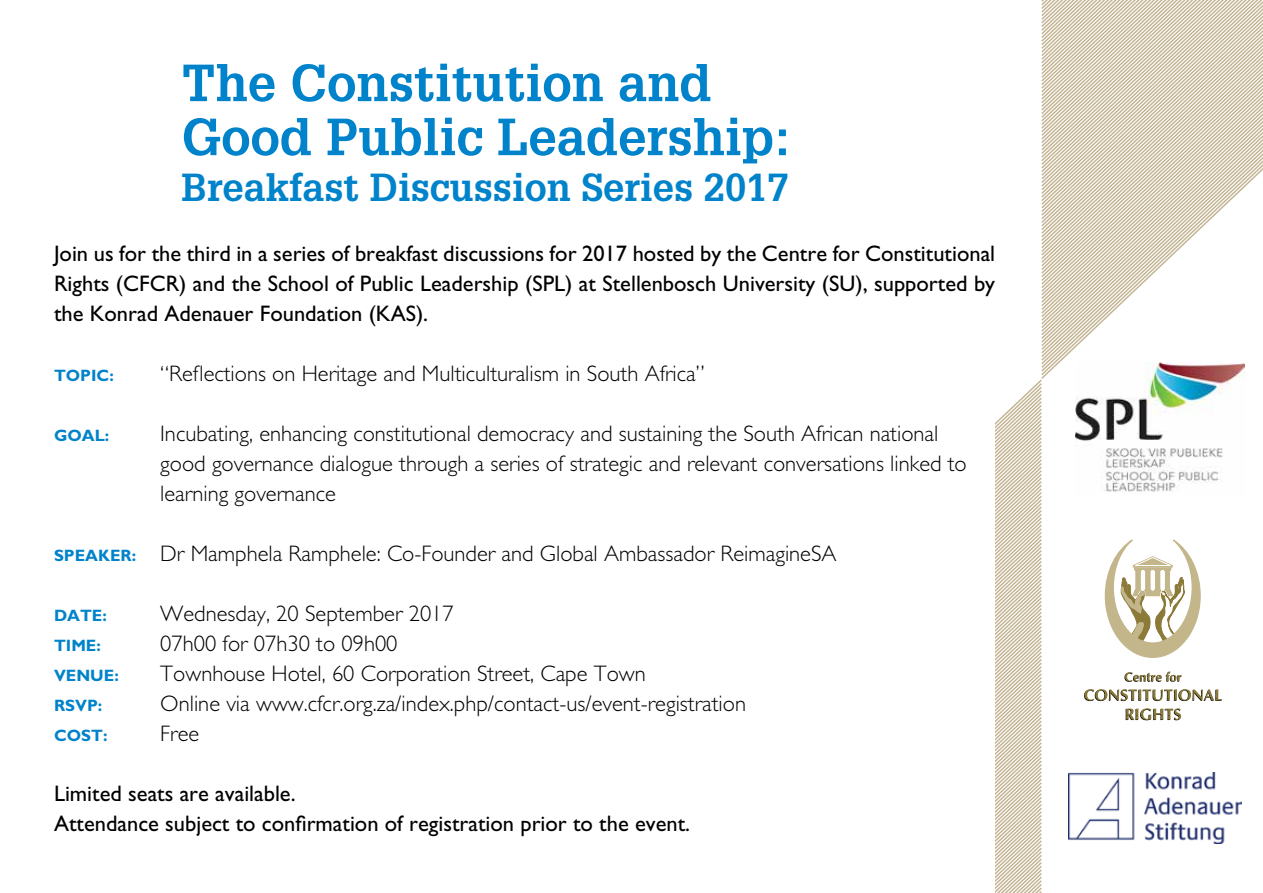
<style>
.page{position:relative;width:1263px;height:893px;background:#fff}
.page>*{position:absolute;margin:0;border:0;box-sizing:border-box;transform-origin:0 0}
.t1{font:700 51px/54px "Glypha LT Std";color:#0083ca}
.t2{font:700 38.25px "Glypha LT Std";color:#0083ca}
.t3{font:300 22.5px/30px "Gill Sans Std";color:#000}
.t4{font:22.5px/30px "Gill Sans Std";color:#000;text-align:justify}
.t5{font:700 16.5px "Gill Sans Std";color:#0083ca}
.s1{font-weight:700;font-size:16.5px;color:#0083ca}
</style>
<div class="page">
<svg style="left:1125px;top:708px;width:56px;height:12px"></svg>
<svg style="left:1084px;top:689px;width:138px;height:12px"></svg>
<svg style="left:1124px;top:671px;width:58px;height:11px"></svg>
<svg style="left:1104px;top:539px;width:97px;height:119px"></svg>
<img style="left:1069px;top:773px;width:172px;height:70px">
<img style="left:1075px;top:380px;width:156px;height:112px">
<svg style="left:1041px;top:351px;width:204px;height:22px"></svg>
<svg style="left:1041px;top:199px;width:191px;height:152px"></svg>
<svg style="left:1041px;top:0;width:222px;height:199px"></svg>
<svg style="left:995px;top:396px;width:47px;height:69px"></svg>
<svg style="left:995px;top:833px;width:47px;height:60px"></svg>
<svg style="left:995px;top:746px;width:47px;height:87px"></svg>
<svg style="left:995px;top:465px;width:47px;height:281px"></svg>
<h1 class="t1" style="left:182px;top:55px;width:611px">The Constitution and<br>Good Public Leadership:</h1>
<h2 class="t2" style="left:182px;top:164px;width:609px">Breakfast Discussion Series 2017</h2>
<p class="t4" style="left:54px;top:239px;width:943px">Join us for the third in a series of breakfast discussions for 2017 hosted by the Centre for Constitutional Rights (CFCR) and the School of Public Leadership (SPL) at Stellenbosch University (SU), supported by the Konrad Adenauer Foundation (KAS).</p>
<p class="t5" style="left:54px;top:366px;width:61px">TOPIC:</p>
<p class="t3" style="left:160px;top:359px;width:546px">“Reflections on Heritage and Multiculturalism in South Africa”</p>
<p class="t5" style="left:54px;top:426px;width:57px">GOAL:</p>
<p class="t3" style="left:160px;top:419px;width:808px">Incubating, enhancing constitutional democracy and sustaining the South African national good governance dialogue through a series of strategic and relevant conversations linked to learning governance</p>
<p class="t3" style="left:54px;top:539px;width:784px"><span class="s1">SPEAKER:</span> Dr Mamphela Ramphele: Co-Founder and Global Ambassador ReimagineSA</p>
<p class="t5" style="left:54px;top:606px;width:54px">DATE:</p>
<p class="t3" style="left:160px;top:599px;width:295px">Wednesday, 20 September 2017</p>
<p class="t5" style="left:54px;top:636px;width:48px">TIME:</p>
<p class="t3" style="left:160px;top:629px;width:239px">07h00 for 07h30 to 09h00</p>
<p class="t5" style="left:54px;top:666px;width:66px">VENUE:</p>
<p class="t3" style="left:160px;top:659px;width:487px">Townhouse Hotel, 60 Corporation Street, Cape Town</p>
<p class="t5" style="left:54px;top:696px;width:50px">RSVP:</p>
<p class="t3" style="left:160px;top:689px;width:587px">Online via www.cfcr.org.za/index.php/contact-us/event-registration</p>
<p class="t5" style="left:54px;top:726px;width:55px">COST:</p>
<p class="t3" style="left:160px;top:719px;width:40px">Free</p>
<p class="t4" style="left:54px;top:779px;width:638px">Limited seats are available.<br>Attendance subject to confirmation of registration prior to the event.</p>
</div>
